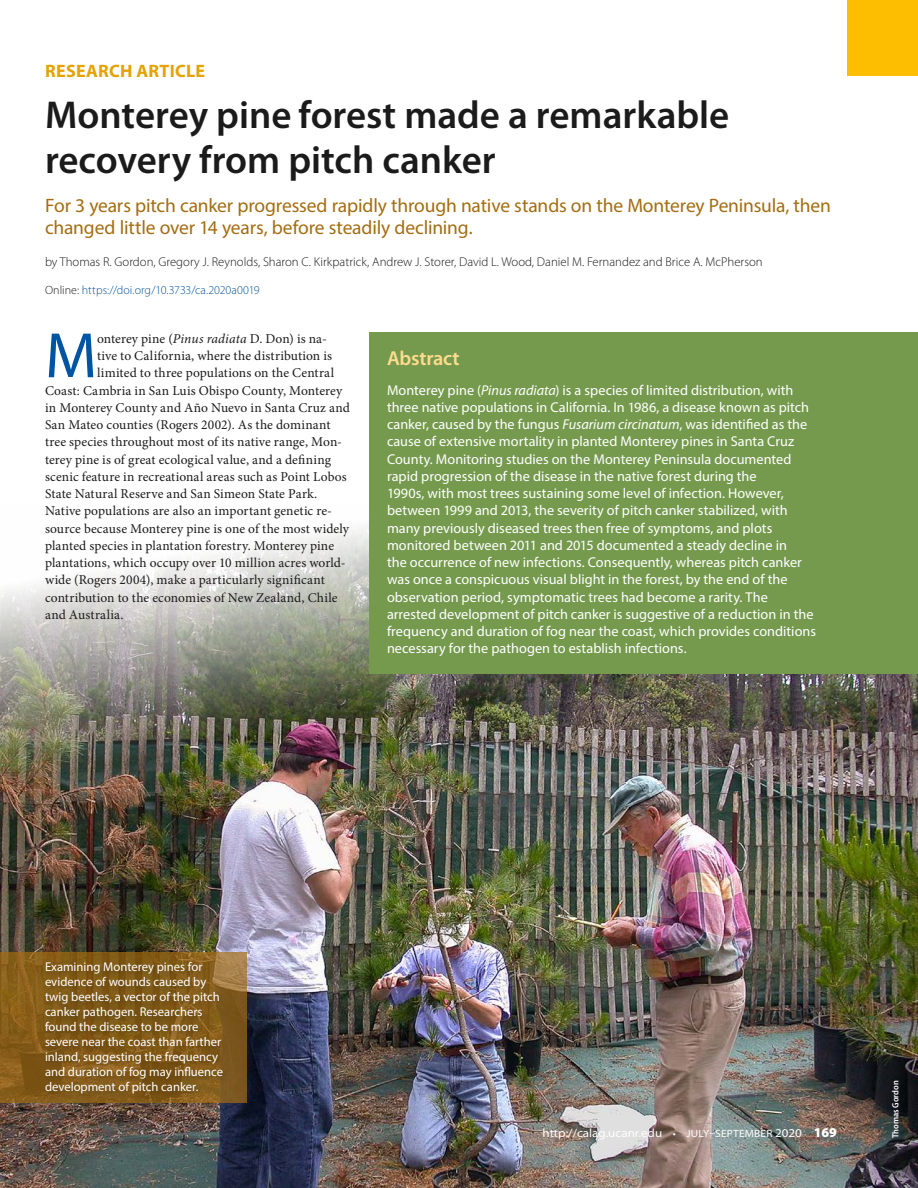
<style>
.page{position:relative;width:918px;height:1188px;background:#fff}
.page>*{position:absolute;margin:0;border:0;box-sizing:border-box;transform-origin:0 0}
.P1_init_cap_3-line{font:64.65px "Myriad Pro";color:#0055a2}
.t1{font:600 39px/45px "Myriad Pro";color:#1c1b1b}
.H2_reverse{font:600 20.25px "Myriad Pro";letter-spacing:-.01em;color:#ffdb8f}
.TOC_desc{font:19.5px/22.5px "Myriad Pro";letter-spacing:-.01em;color:#a46d11}
.slug{font:700 18px "Myriad Pro";letter-spacing:.015em;color:#e4a300}
.AB{font:14.25px/17.2px "Myriad Pro";color:#fff}
.P1_init_cap_3-line-2{font:13.5px "Minion Pro";letter-spacing:.01em;color:#1c1b1b}
.CP_white{font:12.75px/15px "Myriad Pro";color:#fff}
.AN{font:300 12.75px "Myriad Pro";color:#1c1b1b}
.t2{font:semi-expanded 12px "Myriad Pro";color:#fff}
.Pub_info__DOI{font:300 12px "Myriad Pro";letter-spacing:.005em;color:#0055a2}
.t3{font:600 semi-condensed 9px "Myriad Pro";color:#fff}
.s1{color:#1c1b1b}
.s2{font-style:italic}
.s3{font-size:10.5px}
.s4{font-weight:900;font-stretch:normal;font-size:13.5px}
</style>
<div class="page">
<img style="left:1px;top:527px;width:917px;height:661px">
<div style="left:847px;top:0;width:71px;height:76px;background:#fdbd00"></div>
<svg style="left:0;top:952px;width:247px;height:150px;background:#875e1d"></svg>
<div style="left:42px;top:960px;width:187px;height:141px;background:#1c1b1b;opacity:.35"></div>
<div style="left:369px;top:332px;width:549px;height:342px;background:#759a4e"></div>
<div style="left:892px;top:1081px;width:9px;height:60px;background:#1c1b1b;opacity:.45"></div>
<h1 class="slug" style="left:45px;top:59px;width:161px">RESEARCH ARTICLE</h1>
<h1 class="t1" style="left:45px;top:91px;width:686px">Monterey pine forest made a remarkable recovery from pitch canker</h1>
<h2 class="TOC_desc" style="left:45px;top:193px;width:788px">For 3 years pitch canker progressed rapidly through native stands on the Monterey Peninsula, then changed little over 14 years, before steadily declining.</h2>
<p class="AN" style="left:45px;top:254px;width:719px">by Thomas R. Gordon, Gregory J. Reynolds, Sharon C. Kirkpatrick, Andrew J. Storer, David L. Wood, Daniel M. Fernandez and Brice A. McPherson</p>
<p class="Pub_info__DOI" style="left:45px;top:283px;width:216px"><span class="s1">Online:</span> https://doi.org/10.3733/ca.2020a0019</p>
<p class="P1_init_cap_3-line" style="left:45px;top:316px;width:54px">M</p>
<p class="P1_init_cap_3-line-2" style="left:97px;top:329px;width:231px">onterey pine (<span class="s2">Pinus radiata</span> D. Don) is na-</p>
<p class="P1_init_cap_3-line-2" style="left:97px;top:347px;width:237px">tive to California, where the distribution is</p>
<p class="P1_init_cap_3-line-2" style="left:97px;top:364px;width:239px">limited to three populations on the Central</p>
<p class="P1_init_cap_3-line-2" style="left:45px;top:381px;width:299px">Coast: Cambria in San Luis Obispo County, Monterey</p>
<p class="P1_init_cap_3-line-2" style="left:45px;top:398px;width:306px">in Monterey County and Año Nuevo in Santa Cruz and</p>
<p class="P1_init_cap_3-line-2" style="left:45px;top:416px;width:287px">San Mateo counties (Rogers 2002). As the dominant</p>
<p class="P1_init_cap_3-line-2" style="left:45px;top:433px;width:299px">tree species throughout most of its native range, Mon-</p>
<p class="P1_init_cap_3-line-2" style="left:45px;top:450px;width:288px">terey pine is of great ecological value, and a defining</p>
<p class="P1_init_cap_3-line-2" style="left:45px;top:467px;width:303px">scenic feature in recreational areas such as Point Lobos</p>
<p class="P1_init_cap_3-line-2" style="left:45px;top:485px;width:274px">State Natural Reserve and San Simeon State Park.</p>
<p class="P1_init_cap_3-line-2" style="left:45px;top:502px;width:289px">Native populations are also an important genetic re-</p>
<p class="P1_init_cap_3-line-2" style="left:45px;top:519px;width:306px">source because Monterey pine is one of the most widely</p>
<p class="P1_init_cap_3-line-2" style="left:45px;top:536px;width:291px">planted species in plantation forestry. Monterey pine</p>
<p class="P1_init_cap_3-line-2" style="left:45px;top:554px;width:302px">plantations, which occupy over 10 million acres world-</p>
<p class="P1_init_cap_3-line-2" style="left:45px;top:571px;width:281px">wide (Rogers 2004), make a particularly significant</p>
<p class="P1_init_cap_3-line-2" style="left:45px;top:588px;width:294px">contribution to the economies of New Zealand, Chile</p>
<p class="P1_init_cap_3-line-2" style="left:45px;top:605px;width:80px">and Australia.</p>
<h2 class="H2_reverse" style="left:387px;top:345px;width:74px">Abstract</h2>
<p class="AB" style="left:387px;top:381px;width:431px">Monterey pine (<span class="s2">Pinus radiata</span>) is a species of limited distribution, with three native populations in California. In 1986, a disease known as pitch canker, caused by the fungus <span class="s2">Fusarium circinatum</span>, was identified as the cause of extensive mortality in planted Monterey pines in Santa Cruz County. Monitoring studies on the Monterey Peninsula documented rapid progression of the disease in the native forest during the<br>1990s, with most trees sustaining some level of infection. However, between 1999 and 2013, the severity of pitch canker stabilized, with many previously diseased trees then free of symptoms, and plots monitored between 2011 and 2015 documented a steady decline in<br>the occurrence of new infections. Consequently, whereas pitch canker was once a conspicuous visual blight in the forest, by the end of the observation period, symptomatic trees had become a rarity. The arrested development of pitch canker is suggestive of a reduction in the frequency and duration of fog near the coast, which provides conditions necessary for the pathogen to establish infections.</p>
<p class="CP_white" style="left:45px;top:959px;width:180px">Examining Monterey pines for evidence of wounds caused by twig beetles, a vector of the pitch canker pathogen. Researchers found the disease to be more severe near the coast than farther inland, suggesting the frequency and duration of fog may influence development of pitch canker.</p>
<p class="t2" style="left:542px;top:1126px;width:296px">http://calag.ucanr.edu <span class="s3">• JULY–SEPTEMBER</span> 2020 <span class="s4">169</span></p>
<p class="t3" style="left:890px;top:1138px;width:59px;rotate:-90deg">Thomas Gordon</p>
</div>
